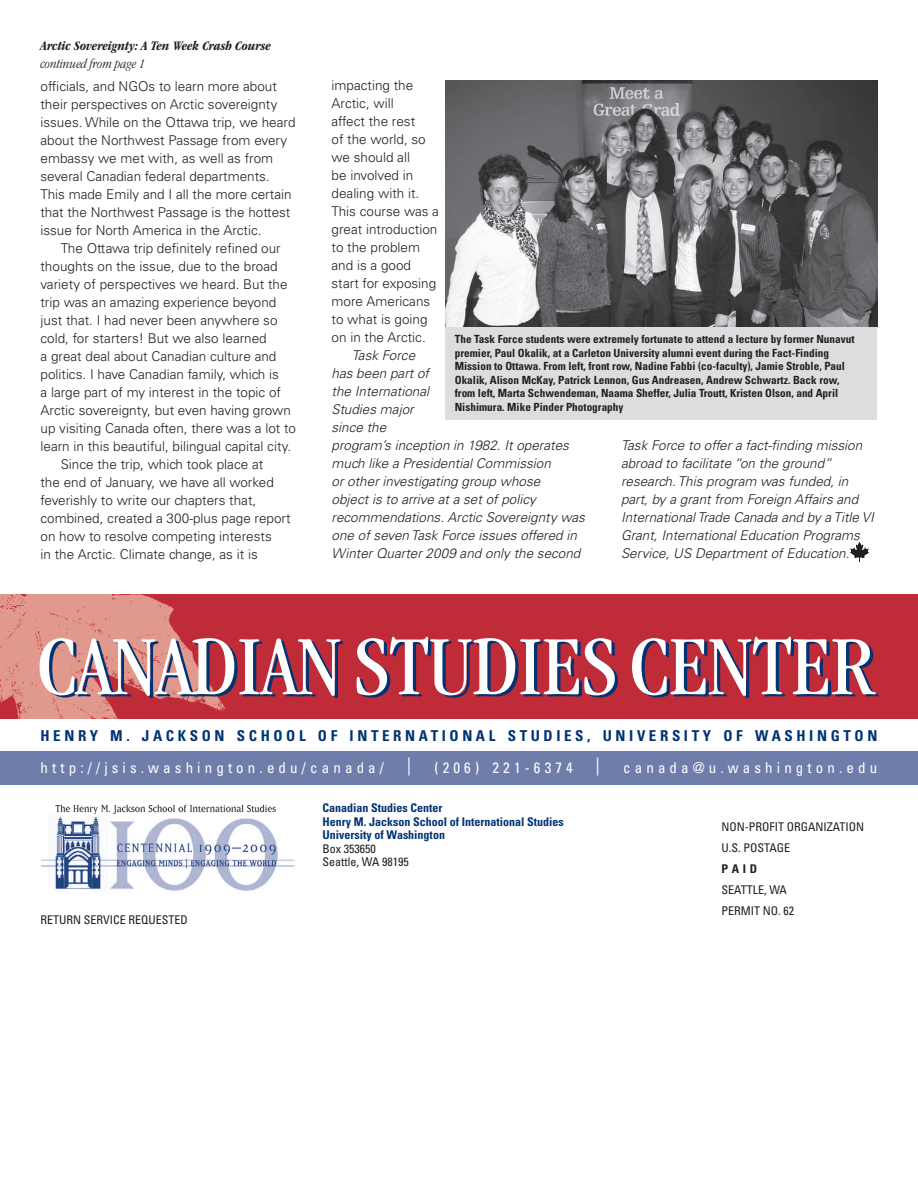
<style>
.page{position:relative;width:918px;height:1188px;background:#fff}
.page>*{position:absolute;margin:0;border:0;box-sizing:border-box;transform-origin:0 0}
.t1{font:condensed 87px "ITC Garamond Std";letter-spacing:-.005em;color:#fff}
.t2{font:condensed 18px "Univers LT Std";color:#fff}
.t3{font:condensed 15px "Univers LT Std";letter-spacing:.275em;color:#fff}
.t4{font:700 condensed 15px "Univers LT Std";letter-spacing:.24em;color:#013374}
.t5{font:300 13.5px/18px "Univers LT Std";color:#231f20}
.t6{font:italic 300 13.5px/18px "Univers LT Std";color:#231f20}
.t7{font:italic 700 condensed 13.5px "ITC Garamond Std";color:#231f20}
.t8{font:italic 300 condensed 13.5px "ITC Garamond Std";color:#231f20}
.t9{font:condensed 12px/21px "Univers LT Std";color:#231f20}
.t10{font:700 condensed 12px/13.5px "Univers LT Std";color:#013374}
.t11{font:700 condensed 12px "Univers LT Std";color:#231f20}
.t12{font:700 condensed 11.25px/13.5px "Univers LT Std";color:#231f20}
.s1{font-size:18px}
</style>
<div class="page">
<img style="left:41px;top:804px;width:253px;height:87px">
<div style="left:0;top:594px;width:918px;height:125px;background:#bf2b37"></div>
<img style="left:0;top:594px;width:228px;height:125px">
<div style="left:0;top:751px;width:918px;height:34px;background:#6f7dab"></div>
<img style="left:850px;top:542px;width:19px;height:20px">
<div style="left:445px;top:325px;width:432px;height:95px;background:#dcdddf"></div>
<img style="left:446px;top:80px;width:432px;height:247px">
<p class="t7" style="left:40px;top:38px;width:232px">Arctic Sovereignty: A Ten Week Crash Course</p>
<p class="t8" style="left:40px;top:56px;width:106px">continued from page 1</p>
<p class="t5" style="left:40px;top:77px;width:257px">officials, and NGOs to learn more about their perspectives on Arctic sovereignty issues. While on the Ottawa trip, we heard about the Northwest Passage from every embassy we met with, as well as from several Canadian federal departments.<br>This made Emily and I all the more certain that the Northwest Passage is the hottest issue for North America in the Arctic.</p>
<p class="t5" style="left:61px;top:239px;width:222px">The Ottawa trip definitely refined our</p>
<p class="t5" style="left:40px;top:257px;width:239px">thoughts on the issue, due to the broad</p>
<p class="t5" style="left:40px;top:275px;width:249px">variety of perspectives we heard. But the</p>
<p class="t5" style="left:40px;top:293px;width:237px">trip was an amazing experience beyond</p>
<p class="t5" style="left:40px;top:311px;width:239px">just that. I had never been anywhere so</p>
<p class="t5" style="left:40px;top:329px;width:228px">cold, for starters! But we also learned</p>
<p class="t5" style="left:40px;top:347px;width:237px">a great deal about Canadian culture and</p>
<p class="t5" style="left:40px;top:365px;width:240px">politics. I have Canadian family, which is</p>
<p class="t5" style="left:40px;top:383px;width:242px">a large part of my interest in the topic of</p>
<p class="t5" style="left:40px;top:401px;width:252px">Arctic sovereignty, but even having grown</p>
<p class="t5" style="left:40px;top:419px;width:257px">up visiting Canada often, there was a lot to</p>
<p class="t5" style="left:40px;top:437px;width:252px">learn in this beautiful, bilingual capital city.</p>
<p class="t5" style="left:61px;top:455px;width:204px">Since the trip, which took place at</p>
<p class="t5" style="left:40px;top:473px;width:235px">the end of January, we have all worked</p>
<p class="t5" style="left:40px;top:491px;width:217px">feverishly to write our chapters that,</p>
<p class="t5" style="left:40px;top:509px;width:252px">combined, created a 300-plus page report</p>
<p class="t5" style="left:40px;top:527px;width:233px">on how to resolve competing interests</p>
<p class="t5" style="left:40px;top:545px;width:219px">in the Arctic. Climate change, as it is</p>
<p class="t5" style="left:332px;top:76px;width:109px">impacting the<br>Arctic, will<br>affect the rest<br>of the world, so we should all<br>be involved in dealing with it.<br>This course was a great introduction to the problem and is a good start for exposing more Americans to what is going on in the Arctic.</p>
<p class="t6" style="left:332px;top:346px;width:255px;text-indent:20px">Task Force<br>has been part of<br>the International<br>Studies major<br>since the<br>program’s inception in 1982. It operates much like a Presidential Commission<br>or other investigating group whose<br>object is to arrive at a set of policy recommendations. Arctic Sovereignty was one of seven Task Force issues offered in<br>Winter Quarter 2009 and only the second</p>
<p class="t12" style="left:455px;top:332px;width:401px">The Task Force students were extremely fortunate to attend a lecture by former Nunavut premier, Paul Okalik, at a Carleton University alumni event during the Fact-Finding Mission to Ottawa. From left, front row, Nadine Fabbi (co-faculty), Jamie Stroble, Paul Okalik, Alison McKay, Patrick Lennon, Gus Andreasen, Andrew Schwartz. Back row, from left, Marta Schwendeman, Naama Sheffer, Julia Troutt, Kristen Olson, and April Nishimura. Mike Pinder Photography</p>
<p class="t6" style="left:621px;top:436px;width:254px">Task Force to offer a fact-finding mission abroad to facilitate “on the ground” research. This program was funded, in part, by a grant from Foreign Affairs and International Trade Canada and by a Title VI Grant, International Education Programs Service, US Department of Education.</p>
<h1 class="t1" style="left:37px;top:618px;width:840px">CANADIAN STUDIES CENTER</h1>
<p class="t4" style="left:40px;top:727px;width:838px">Henry M. Jackson Sch ool of Internati onal Studi es, U ni versi ty of Washi ngton</p>
<p class="t3" style="left:40px;top:758px;width:345px">http://jsis.washington.edu/canada/</p>
<h2 class="t2" style="left:407px;top:753px;width:6px">|</h2>
<p class="t3" style="left:434px;top:758px;width:167px">(206) 221-6374 <span class="s1">|</span></p>
<p class="t3" style="left:623px;top:758px;width:256px">canada@u.washington.edu</p>
<p class="t9" style="left:40px;top:909px;width:141px">RETU RN SERVICE REQUESTED</p>
<p class="t10" style="left:323px;top:801px;width:243px">Canadian Studies Center<br>Henry M. Jackson School of International Studies<br>University of Washington</p>
<p class="t9" style="left:323px;top:841px;width:88px;line-height:13.5px">B ox 353650<br>Seattle, WA 98195</p>
<p class="t9" style="left:722px;top:816px;width:142px">N ON-PROFIT ORGANIZATI ON<br>U.S. POSTAGE</p>
<p class="t11" style="left:722px;top:861px;width:36px">PAID</p>
<p class="t9" style="left:722px;top:879px;width:74px">SEATTLE, WA<br>PERMIT N O. 62</p>
</div>
